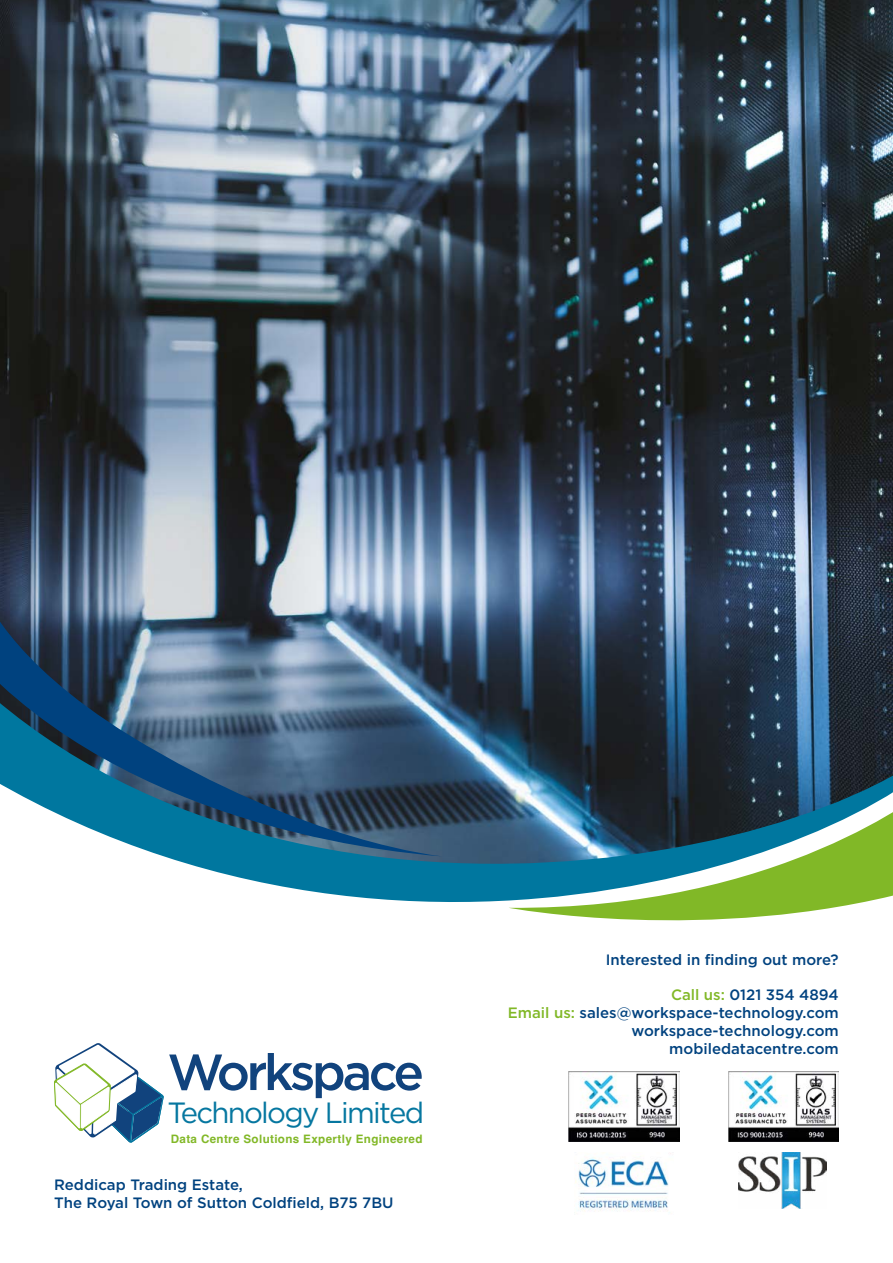
<style>
.page{position:relative;width:893px;height:1263px;background:#fff}
.page>*{position:absolute;margin:0;border:0;box-sizing:border-box;transform-origin:0 0}
.t1{font:500 50.7px "Gotham";letter-spacing:-.07em;color:#11437d}
.t2{font:29.25px "Gotham";letter-spacing:-.06em;color:#0677a0}
.t3{font:500 15px/18px "Gotham";color:#00427f;text-align:right}
.t4{font:700 11.7px "Helvetica";letter-spacing:.03em;color:#82b827}
.s1{color:#81b827}
</style>
<div class="page">
<img style="left:0;top:0;width:893px;height:653px">
<svg style="left:163px;top:653px;width:730px;height:249px;background:#2e4f64"></svg>
<svg style="left:509px;top:788px;width:384px;height:132px"></svg>
<svg style="left:0;top:591px;width:443px;height:265px;background:#49708c"></svg>
<img style="left:575px;top:1153px;width:96px;height:60px">
<img style="left:739px;top:1152px;width:88px;height:57px">
<svg style="left:54px;top:1043px;width:110px;height:100px"></svg>
<img style="left:569px;top:1071px;width:110px;height:71px">
<img style="left:728px;top:1071px;width:111px;height:71px">
<h1 class="t1" style="left:167px;top:1039px;width:258px">Workspace</h1>
<h2 class="t2" style="left:167px;top:1094px;width:258px">Technology Limited</h2>
<p class="t4" style="left:171px;top:1131px;width:253px">Data Centre Solutions Expertly Engineered</p>
<p class="t3" style="left:54px;top:1175px;width:341px;text-align:left">Reddicap Trading Estate,<br>The Royal Town of Sutton Coldfield, B75 7BU</p>
<p class="t3" style="left:606px;top:950px;width:234px">Interested in finding out more?</p>
<p class="t3" style="left:508px;top:985px;width:332px"><span class="s1">Call us:</span> 0121 354 4894<br><span class="s1">Email us:</span> sales@workspace-technology.com workspace-technology.com mobiledatacentre.com</p>
</div>
